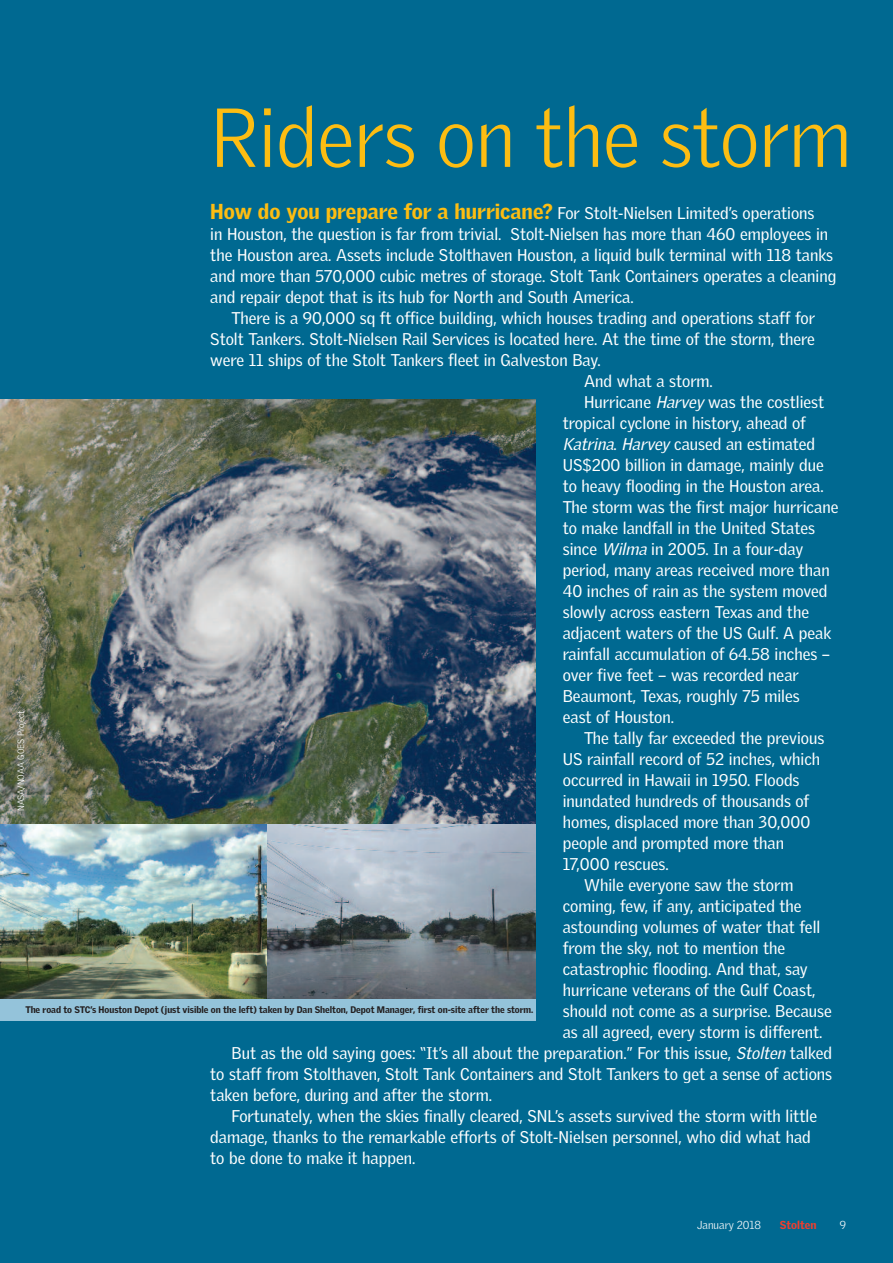
<style>
.page{position:relative;width:893px;height:1263px;background:#006991}
.page>*{position:absolute;margin:0;border:0;box-sizing:border-box;transform-origin:0 0}
.t1{font:300 81px "Griffith Gothic";letter-spacing:-.005em;color:#fdbd12}
.t2{font:16.5px/21px "Griffith Gothic";color:#fff}
.t3{font:300 11.25px "Griffith Gothic";color:#fff}
.t4{font:900 11.25px "Griffith Gothic";color:#ef3e2e}
.t5{font:900 9.3px "Griffith Gothic";letter-spacing:-.005em;color:#231f20}
.t6{font:300 9px "Griffith Gothic";color:#fff}
.s1{font-weight:900;font-size:21px;color:#fdbd12}
.s2{font-style:italic}
</style>
<div class="page">
<img style="left:0;top:400px;width:536px;height:425px">
<img style="left:0;top:825px;width:268px;height:174px">
<img style="left:268px;top:825px;width:268px;height:174px">
<div style="left:0;top:999px;width:536px;height:21px;background:#94c3da"></div>
<h1 class="t1" style="left:210px;top:92px;width:643px">Riders on the storm</h1>
<p class="t2" style="left:210px;top:203px;width:628px"><span class="s1">How do you prepare for a hurricane?</span> For Stolt-Nielsen Limited’s operations<br>in Houston, the question is far from trivial. Stolt-Nielsen has more than 460 employees in the Houston area. Assets include Stolthaven Houston, a liquid bulk terminal with 118 tanks and more than 570,000 cubic metres of storage. Stolt Tank Containers operates a cleaning and repair depot that is its hub for North and South America.</p>
<p class="t2" style="left:232px;top:308px;width:585px">There is a 90,000 sq ft office building, which houses trading and operations staff for</p>
<p class="t2" style="left:210px;top:329px;width:606px">Stolt Tankers. Stolt-Nielsen Rail Services is located here. At the time of the storm, there</p>
<p class="t2" style="left:210px;top:350px;width:392px">were 11 ships of the Stolt Tankers fleet in Galveston Bay.</p>
<p class="t2" style="left:584px;top:371px;width:130px">And what a storm.</p>
<p class="t2" style="left:584px;top:392px;width:242px">Hurricane <span class="s2">Harvey</span> was the costliest</p>
<p class="t2" style="left:563px;top:413px;width:244px">tropical cyclone in history, ahead of</p>
<p class="t2" style="left:563px;top:434px;width:254px"><span class="s2">Katrina</span>. <span class="s2">Harvey</span> caused an estimated</p>
<p class="t2" style="left:563px;top:455px;width:263px">US$200 billion in damage, mainly due</p>
<p class="t2" style="left:563px;top:476px;width:262px">to heavy flooding in the Houston area.</p>
<p class="t2" style="left:563px;top:497px;width:277px">The storm was the first major hurricane</p>
<p class="t2" style="left:563px;top:518px;width:254px">to make landfall in the United States</p>
<p class="t2" style="left:563px;top:539px;width:242px">since <span class="s2">Wilma</span> in 2005. In a four-day</p>
<p class="t2" style="left:563px;top:560px;width:269px">period, many areas received more than</p>
<p class="t2" style="left:563px;top:581px;width:266px">40 inches of rain as the system moved</p>
<p class="t2" style="left:563px;top:602px;width:248px">slowly across eastern Texas and the</p>
<p class="t2" style="left:563px;top:623px;width:270px">adjacent waters of the US Gulf. A peak</p>
<p class="t2" style="left:563px;top:644px;width:269px">rainfall accumulation of 64.58 inches –</p>
<p class="t2" style="left:563px;top:665px;width:238px">over five feet – was recorded near</p>
<p class="t2" style="left:563px;top:686px;width:238px">Beaumont, Texas, roughly 75 miles</p>
<p class="t2" style="left:563px;top:707px;width:113px">east of Houston.</p>
<p class="t2" style="left:584px;top:728px;width:242px">The tally far exceeded the previous</p>
<p class="t2" style="left:563px;top:749px;width:259px">US rainfall record of 52 inches, which</p>
<p class="t2" style="left:563px;top:770px;width:238px">occurred in Hawaii in 1950. Floods</p>
<p class="t2" style="left:563px;top:791px;width:248px">inundated hundreds of thousands of</p>
<p class="t2" style="left:563px;top:812px;width:249px">homes, displaced more than 30,000</p>
<p class="t2" style="left:563px;top:833px;width:223px">people and prompted more than</p>
<p class="t2" style="left:563px;top:854px;width:107px">17,000 rescues.</p>
<p class="t2" style="left:584px;top:875px;width:211px">While everyone saw the storm</p>
<p class="t2" style="left:563px;top:896px;width:240px">coming, few, if any, anticipated the</p>
<p class="t2" style="left:563px;top:917px;width:259px">astounding volumes of water that fell</p>
<p class="t2" style="left:563px;top:938px;width:224px">from the sky, not to mention the</p>
<p class="t2" style="left:563px;top:959px;width:247px">catastrophic flooding. And that, say</p>
<p class="t2" style="left:563px;top:980px;width:254px">hurricane veterans of the Gulf Coast,</p>
<p class="t2" style="left:563px;top:1001px;width:271px">should not come as a surprise. Because</p>
<p class="t2" style="left:563px;top:1022px;width:261px">as all agreed, every storm is different.</p>
<p class="t2" style="left:232px;top:1043px;width:602px">But as the old saying goes: “It’s all about the preparation.” For this issue, <span class="s2">Stolten</span> talked</p>
<p class="t2" style="left:210px;top:1064px;width:623px">to staff from Stolthaven, Stolt Tank Containers and Stolt Tankers to get a sense of actions</p>
<p class="t2" style="left:210px;top:1085px;width:283px">taken before, during and after the storm.</p>
<p class="t2" style="left:232px;top:1106px;width:587px">Fortunately, when the skies finally cleared, SNL’s assets survived the storm with little</p>
<p class="t2" style="left:210px;top:1127px;width:602px">damage, thanks to the remarkable efforts of Stolt-Nielsen personnel, who did what had</p>
<p class="t2" style="left:210px;top:1148px;width:207px">to be done to make it happen.</p>
<p class="t6" style="left:16px;top:811px;width:102px;rotate:-90deg">NASA/NOAA GOES Project</p>
<p class="t5" style="left:26px;top:1004px;width:509px">The road to STC’s Houston Depot (just visible on the left) taken by Dan Shelton, Depot Manager, first on-site after the storm.</p>
<p class="t3" style="left:697px;top:1219px;width:66px">January 2018</p>
<p class="t4" style="left:780px;top:1219px;width:38px">Stolten</p>
<p class="t3" style="left:840px;top:1219px;width:8px">9</p>
</div>
